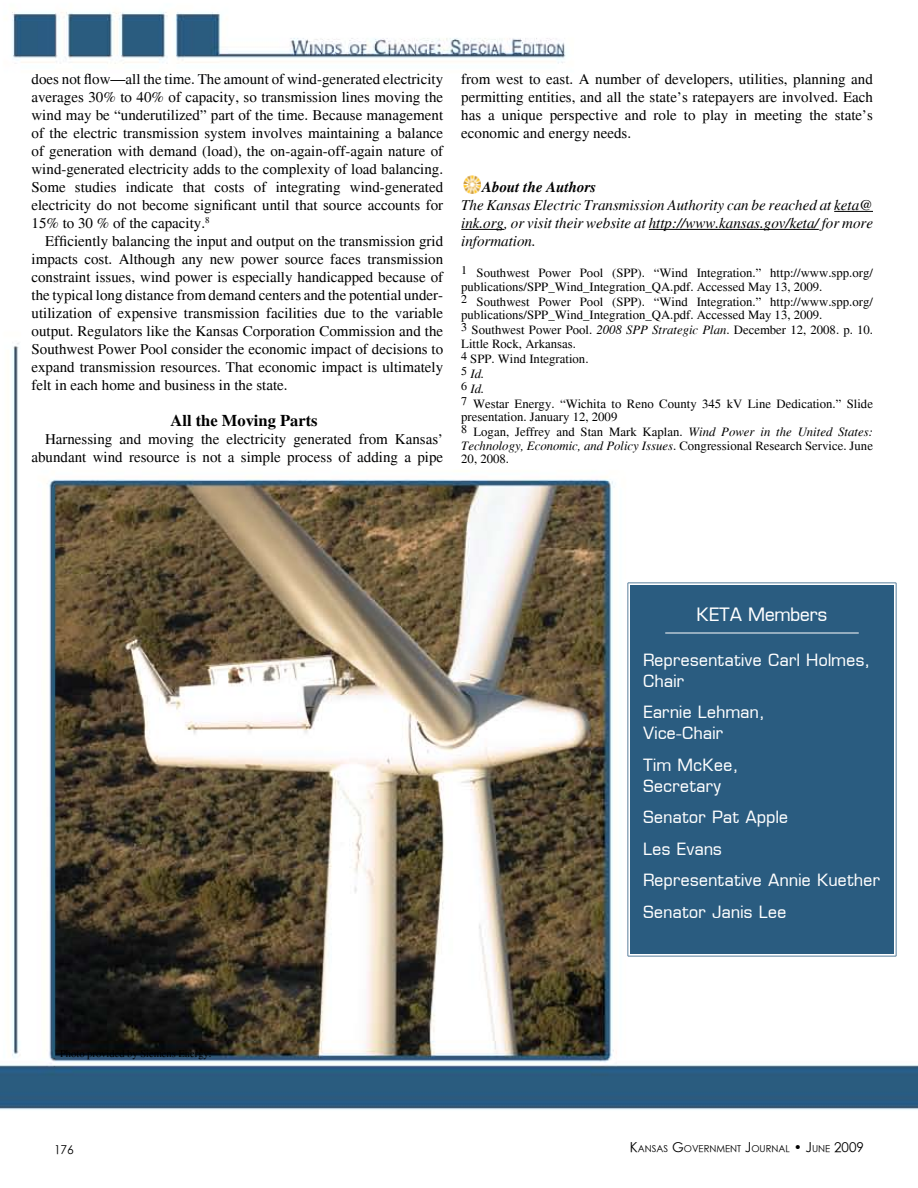
<style>
.page{position:relative;width:918px;height:1188px;background:#fff}
.page>*{position:absolute;margin:0;border:0;box-sizing:border-box;transform-origin:0 0}
.t1{font:18px "Metrostyle";color:#fff}
.t2{font:16.5px/21px "Metrostyle";letter-spacing:.025em;color:#fff}
.t3{font:700 16.5px "Times";color:#000}
.t4{font:15px/18px "Times";color:#000;text-align:justify}
.t5{font:italic 15px/18px "Times";color:#000;text-align:justify}
.t6{font:italic 700 15px "Times";color:#000}
.t7{font:12.75px/13.5px "Times";color:#000}
.t8{font:12px "x abadaba";color:#000}
.t9{font:10.5px "Times";color:#000}
.t10{font:9.45px "x abadaba";color:#000}
.s1{font-style:italic}
.s2{font-size:13.5px}
</style>
<div class="page">
<img style="left:0;top:11px;width:918px;height:1099px">
<img style="left:462px;top:175px;width:20px;height:19px">
<div style="left:623px;top:578px;width:278px;height:383px;background:#2a5c80"></div>
<div style="left:628px;top:583px;width:268px;height:373px;border:2px solid #fff"></div>
<hr style="left:665px;top:633px;width:194px;height:1px;background:#fff">
<hr style="left:834px;top:211px;width:39px;height:1px;background:#000">
<hr style="left:461px;top:229px;width:43px;height:1px;background:#000">
<hr style="left:649px;top:229px;width:170px;height:1px;background:#000">
<p class="t4" style="left:32px;top:70px;width:413px">does not flow—all the time. The amount of wind-generated electricity averages 30% to 40% of capacity, so transmission lines moving the wind may be “underutilized” part of the time. Because management of the electric transmission system involves maintaining a balance of generation with demand (load), the on-again-off-again nature of wind-generated electricity adds to the complexity of load balancing.<br>Some studies indicate that costs of integrating wind-generated electricity do not become significant until that source accounts for 15% to 30 % of the capacity.<sup>8</sup></p>
<p class="t4" style="left:32px;top:232px;width:413px;text-indent:14px">Efficiently balancing the input and output on the transmission grid impacts cost. Although any new power source faces transmission constraint issues, wind power is especially handicapped because of the typical long distance from demand centers and the potential under&shy;utilization of expensive transmission facilities due to the variable output. Regulators like the Kansas Corporation Commission and the Southwest Power Pool consider the economic impact of decisions to expand transmission resources. That economic impact is ultimately felt in each home and business in the state.</p>
<p class="t3" style="left:171px;top:411px;width:149px">All the Moving Parts</p>
<p class="t4" style="left:32px;top:430px;width:413px;text-align:right">Harnessing and moving the electricity generated from Kansas’ abundant wind resource is not a simple process of adding a pipe</p>
<p class="t4" style="left:461px;top:70px;width:413px">from west to east. A number of developers, utilities, planning and permitting entities, and all the state’s ratepayers are involved. Each has a unique perspective and role to play in meeting the state’s economic and energy needs.</p>
<p class="t6" style="left:482px;top:178px;width:116px">About the Authors</p>
<p class="t5" style="left:461px;top:196px;width:413px">The Kansas Electric Transmission Authority can be reached at keta@ ink.org, or visit their website at http://www.kansas.gov/keta/ for more information.</p>
<p class="t7" style="left:461px;top:266px;width:413px"><sup>1</sup> Southwest Power Pool (SPP). “Wind Integration.” http://www.spp.org/ publications/SPP_Wind_Integration_QA.pdf. Accessed May 13, 2009.</p>
<p class="t7" style="left:461px;top:295px;width:413px"><sup>2</sup> Southwest Power Pool (SPP). “Wind Integration.” http://www.spp.org/ publications/SPP_Wind_Integration_QA.pdf. Accessed May 13, 2009.</p>
<p class="t7" style="left:461px;top:323px;width:413px"><sup>3</sup> Southwest Power Pool. <span class="s1">2008 SPP Strategic Plan</span>. December 12, 2008. p. 10.<br>Little Rock, Arkansas.</p>
<p class="t7" style="left:461px;top:351px;width:413px;line-height:15px"><sup>4</sup> SPP. Wind Integration.<br><sup>5</sup> <span class="s1">Id.<br></span><sup>6</sup> <span class="s1">Id.<br></span><sup>7</sup> Westar Energy. “Wichita to Reno County 345 kV Line Dedication.” Slide</p>
<p class="t7" style="left:461px;top:409px;width:413px;line-height:15px">presentation. January 12, 2009<br><sup>8</sup> Logan, Jeffrey and Stan Mark Kaplan. <span class="s1">Wind Power in the United States:</span></p>
<p class="t7" style="left:461px;top:439px;width:413px"><span class="s1">Technology, Economic, and Policy Issues</span>. Congressional Research Service. June<br>20, 2008.</p>
<p class="t9" style="left:60px;top:1047px;width:153px">Photo provided by Siemens Energy.</p>
<p class="t1" style="left:697px;top:603px;width:132px">KETA Members</p>
<p class="t2" style="left:643px;top:649px;width:229px">Representative Carl Holmes,<br>Chair</p>
<p class="t2" style="left:643px;top:702px;width:123px">Earnie Lehman,<br>Vice-Chair</p>
<p class="t2" style="left:643px;top:754px;width:97px">Tim McKee,<br>Secretary</p>
<p class="t2" style="left:643px;top:802px;width:238px;line-height:31.5px">Senator Pat Apple<br>Les Evans<br>Representative Annie Kuether<br>Senator Janis Lee</p>
<p class="t8" style="left:54px;top:1142px;width:21px">176</p>
<p class="t10" style="left:630px;top:1142px;width:236px"><span class="s2">K</span>ANSAS <span class="s2">G</span>OVERNMENT <span class="s2">J</span>OURNAL <span class="s2">• J</span>UNE <span class="s2">2009</span></p>
</div>
